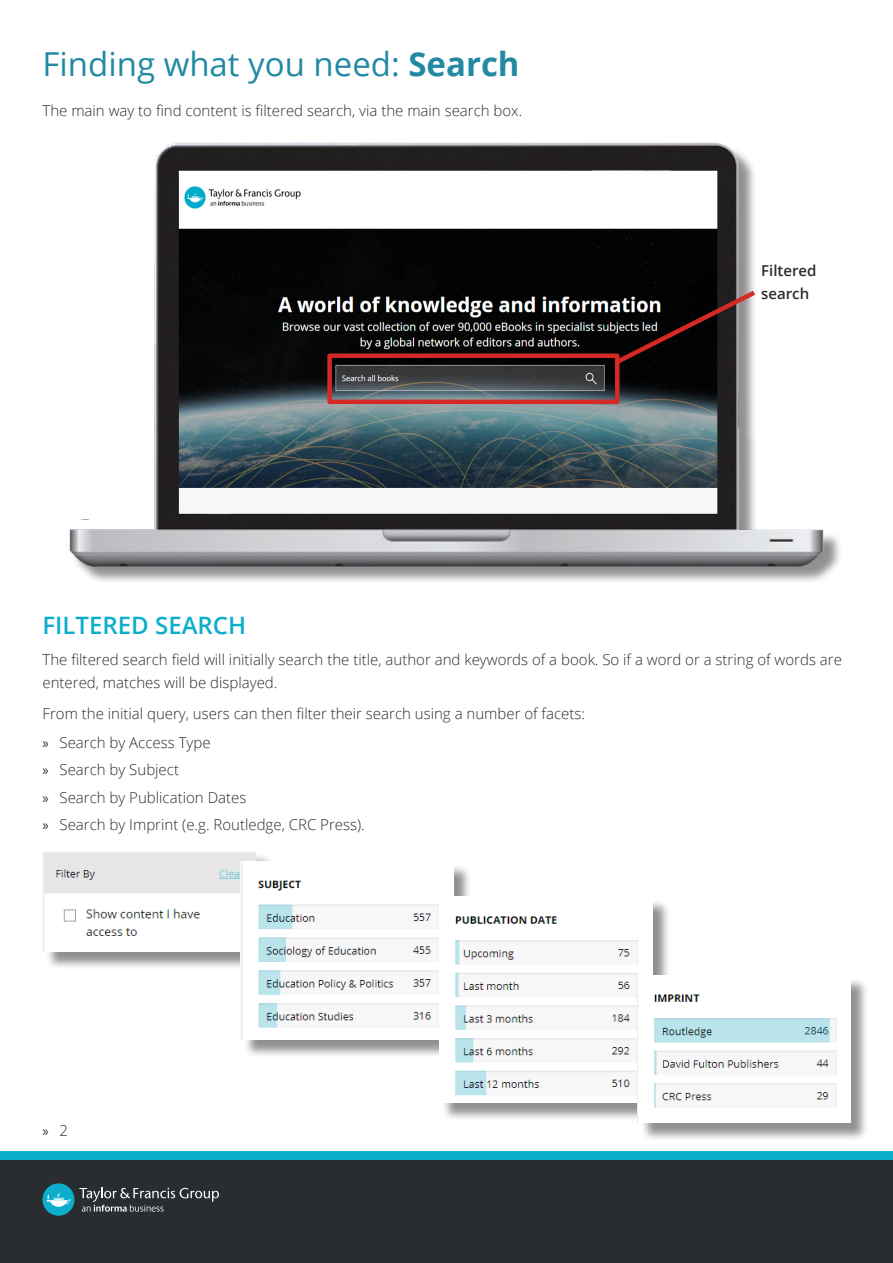
<style>
.page{position:relative;width:893px;height:1263px;background:#fff}
.page>*{position:absolute;margin:0;border:0;box-sizing:border-box;transform-origin:0 0}
.large_heading{font:33px "Open Sans";color:#218aa2}
.heading{font:600 24px "Open Sans";color:#0daecc}
.text{font:300 15px/22.5px "Open Sans";color:#292d2f}
.text-2{font:600 15px/22.5px "Open Sans";color:#292d2f}
.t1{font:15px "Myriad Pro";color:#292d2f}
.s1{font-weight:700}
.s2{font-family:"Myriad Pro";font-weight:400}
.s3{font-family:"Open Sans";font-weight:300}
</style>
<div class="page">
<div style="left:0;top:1151px;width:893px;height:9px;background:#0daecc"></div>
<div style="left:0;top:1160px;width:893px;height:103px;background:#292d2f"></div>
<div style="left:43px;top:1183px;width:31px;height:33px;background:#0daecc;border-radius:50%"></div>
<svg style="left:46px;top:1193px;width:25px;height:14px"></svg>
<svg style="left:79px;top:1187px;width:140px;height:24px"></svg>
<div style="left:72px;top:146px;width:770px;height:438px;background:#231f20;opacity:.5"></div>
<img style="left:69px;top:142px;width:760px;height:431px">
<div style="left:327px;top:353px;width:292px;height:51px;border:4px solid #d42926"></div>
<svg style="left:610px;top:287px;width:150px;height:81px;background:#392e2f"></svg>
<div style="left:45px;top:853px;width:229px;height:118px;background:#231f20;opacity:.5"></div>
<img style="left:43px;top:852px;width:212px;height:100px">
<div style="left:243px;top:864px;width:229px;height:194px;background:#231f20;opacity:.5"></div>
<img style="left:241px;top:862px;width:213px;height:177px">
<div style="left:442px;top:899px;width:229px;height:223px;background:#231f20;opacity:.5"></div>
<img style="left:439px;top:897px;width:213px;height:206px">
<div style="left:640px;top:977px;width:229px;height:165px;background:#231f20;opacity:.5"></div>
<img style="left:638px;top:975px;width:212px;height:148px">
<p class="large_heading" style="left:43px;top:42px;width:479px">Finding what you need: <span class="s1">Search</span></p>
<p class="text" style="left:43px;top:99px;width:481px">The main way to find content is filtered search, via the main search box.</p>
<p class="text-2" style="left:761px;top:259px;width:57px">Filtered search</p>
<p class="heading" style="left:43px;top:609px;width:205px">FILTERED SEARCH</p>
<p class="text" style="left:43px;top:648px;width:801px">The filtered search field will initially search the title, author and keywords of a book. So if a word or a string of words are entered, matches will be displayed.</p>
<p class="text" style="left:43px;top:701px;width:544px">From the initial query, users can then filter their search using a number of facets:</p>
<p class="text" style="left:43px;top:731px;width:170px"><span class="s2">»</span> Search by Access Type</p>
<p class="text" style="left:43px;top:758px;width:138px"><span class="s2">»</span> Search by Subject</p>
<p class="text" style="left:43px;top:786px;width:205px"><span class="s2">»</span> Search by Publication Dates</p>
<p class="text" style="left:43px;top:813px;width:324px"><span class="s2">»</span> Search by Imprint (e.g. Routledge, CRC Press).</p>
<p class="t1" style="left:43px;top:1122px;width:27px">» <span class="s3">2</span></p>
</div>
